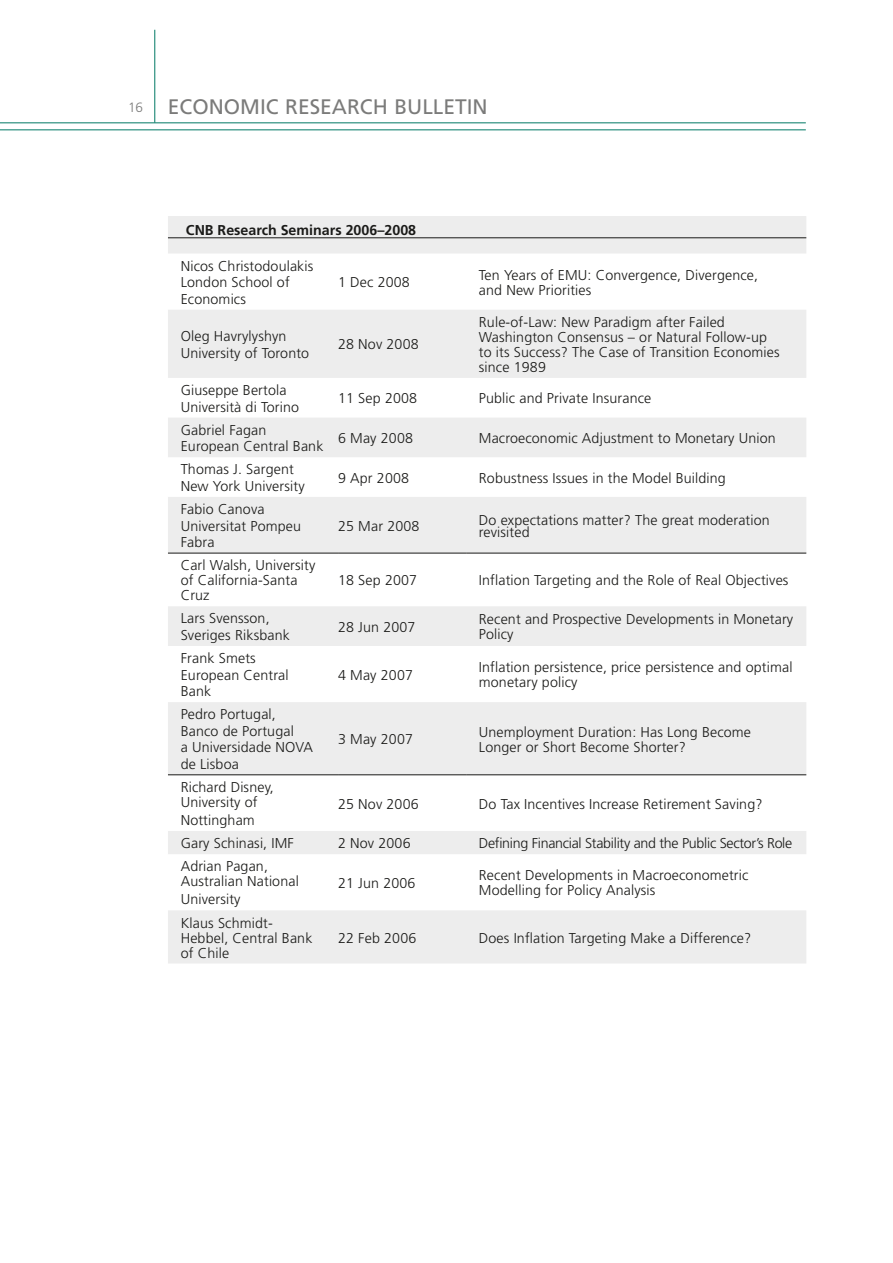
<style>
.page{position:relative;width:893px;height:1263px;background:#fff}
.page>*{position:absolute;margin:0;border:0;box-sizing:border-box;transform-origin:0 0}
.t1{font:21px "Frutiger CE";color:#7b7b7a}
.t2{font:300 14.25px/16.5px "Frutiger CE";letter-spacing:.01em;color:#1a1a18}
.t3{font:300 14.25px "Frutiger CE";letter-spacing:-.02em;color:#1a1a18}
.t4{font:700 14.25px "Frutiger CE";color:#1a1a18}
.s1{font-weight:300;font-size:13.5px}
</style>
<div class="page">
<hr style="left:0;top:122px;width:806px;height:1px;background:#007864">
<hr style="left:0;top:129px;width:806px;height:1px;background:#007864">
<hr style="left:154px;top:30px;width:1px;height:93px;background:#007864">
<svg style="left:168px;top:216px;width:638px;height:747px;fill:#ededed"></svg>
<hr style="left:168px;top:553px;width:170px;height:1px;background:#1a1a18">
<hr style="left:338px;top:553px;width:128px;height:1px;background:#1a1a18">
<hr style="left:466px;top:553px;width:340px;height:1px;background:#1a1a18">
<hr style="left:168px;top:774px;width:170px;height:1px;background:#1a1a18">
<hr style="left:338px;top:774px;width:128px;height:1px;background:#1a1a18">
<hr style="left:466px;top:774px;width:340px;height:1px;background:#1a1a18">
<hr style="left:168px;top:238px;width:638px;height:1px;background:#1a1a18">
<h1 class="t1" style="left:128px;top:94px;width:361px"><span class="s1">16</span> ECONOMIC RESEARCH BULLETIN</h1>
<p class="t4" style="left:186px;top:222px;width:232px">CNB Research Seminars 2006–2008</p>
<p class="t2" style="left:181px;top:257px;width:134px">Nicos Christodoulakis<br>London School of<br>Economics</p>
<p class="t2" style="left:338px;top:274px;width:73px">1 Dec 2008</p>
<p class="t2" style="left:479px;top:267px;width:281px;line-height:15px">Ten Years of EMU : Convergence, Divergence, and New Priorities</p>
<p class="t2" style="left:181px;top:328px;width:130px">Oleg Havrylyshyn<br>U niversity of Toronto</p>
<p class="t2" style="left:338px;top:336px;width:82px">28 Nov 2008</p>
<p class="t2" style="left:479px;top:314px;width:302px;line-height:15px">Rule-of-Law: New Paradigm after Failed Washington Consensus – or Natural Follow-up to its Success? The Case of Transition Economies since 1989</p>
<p class="t2" style="left:181px;top:382px;width:120px">Giuseppe Bertola<br>U niversità di Torino</p>
<p class="t2" style="left:338px;top:390px;width:81px">11 Sep 2008</p>
<p class="t2" style="left:479px;top:390px;width:174px">Public and Private Insurance</p>
<p class="t2" style="left:181px;top:421px;width:144px">Gabriel Fagan<br>European Central Bank</p>
<p class="t2" style="left:338px;top:430px;width:76px">6 May 2008</p>
<p class="t2" style="left:479px;top:430px;width:298px">Macroeconomic Adjustment to Monetary U nion</p>
<p class="t2" style="left:181px;top:461px;width:125px">Thomas J. Sargent<br>New York U niversity</p>
<p class="t2" style="left:338px;top:469px;width:72px">9 Apr 2008</p>
<p class="t2" style="left:479px;top:469px;width:248px">Robustness Issues in the Model Building</p>
<p class="t2" style="left:181px;top:501px;width:122px">Fabio Canova<br>U niversitat Pompeu<br>Fabra</p>
<p class="t2" style="left:338px;top:517px;width:83px">25 Mar 2008</p>
<p class="t2" style="left:479px;top:514px;width:292px;line-height:12px">Do expectations matter? The great moderation revisited</p>
<p class="t2" style="left:181px;top:558px;width:136px;line-height:15px">Carl Walsh, U niversity of California-Santa<br>Cruz</p>
<p class="t2" style="left:338px;top:572px;width:81px">18 Sep 2007</p>
<p class="t2" style="left:479px;top:572px;width:311px">Inflation Targeting and the Role of Real Objectives</p>
<p class="t2" style="left:181px;top:610px;width:111px">Lars Svensson,<br>Sveriges Riksbank</p>
<p class="t2" style="left:338px;top:618px;width:79px">28 Jun 2007</p>
<p class="t2" style="left:479px;top:612px;width:316px;line-height:15px">Recent and Prospective Developments in Monetary<br>Policy</p>
<p class="t2" style="left:181px;top:650px;width:109px">Frank Smets<br>European Central<br>Bank</p>
<p class="t2" style="left:338px;top:666px;width:76px">4 May 2007</p>
<p class="t2" style="left:479px;top:660px;width:315px;line-height:15px">Inflation persistence, price persistence and optimal monetary policy</p>
<p class="t2" style="left:181px;top:706px;width:134px">Pedro Portugal,<br>Banco de Portugal<br>a U niversidade NOVA de Lisboa</p>
<p class="t2" style="left:181px;top:779px;width:95px;line-height:15px">Richard Disney,<br>U niversity of</p>
<p class="t2" style="left:181px;top:812px;width:76px">Nottingham</p>
<p class="t2" style="left:338px;top:731px;width:76px">3 May 2007</p>
<p class="t2" style="left:479px;top:724px;width:274px;line-height:15px">U nemployment Duration: Has Long Become<br>Longer or Short Become Shorter?</p>
<p class="t2" style="left:338px;top:795px;width:82px">25 Nov 2006</p>
<p class="t2" style="left:479px;top:795px;width:285px">Do Tax Incentives Increase Retirement Saving?</p>
<p class="t2" style="left:181px;top:835px;width:115px">Gary Schinasi, IMF</p>
<p class="t2" style="left:338px;top:835px;width:74px">2 Nov 2006</p>
<p class="t3" style="left:479px;top:835px;width:315px">Defining Financial Stability and the Public Sector’s Role</p>
<p class="t2" style="left:181px;top:859px;width:120px;line-height:15px">Adrian Pagan,<br>Australian National</p>
<p class="t2" style="left:181px;top:891px;width:61px">U niversity</p>
<p class="t2" style="left:338px;top:875px;width:79px">21 Jun 2006</p>
<p class="t2" style="left:479px;top:868px;width:271px;line-height:15px">Recent Developments in Macroeconometric<br>Modelling for Policy Analysis</p>
<p class="t2" style="left:181px;top:915px;width:133px;line-height:15px">Klaus Schmidt-<br>Hebbel, Central Bank of Chile</p>
<p class="t2" style="left:338px;top:929px;width:80px">22 Feb 2006</p>
<p class="t2" style="left:479px;top:929px;width:274px">Does Inflation Targeting Make a Difference?</p>
</div>
